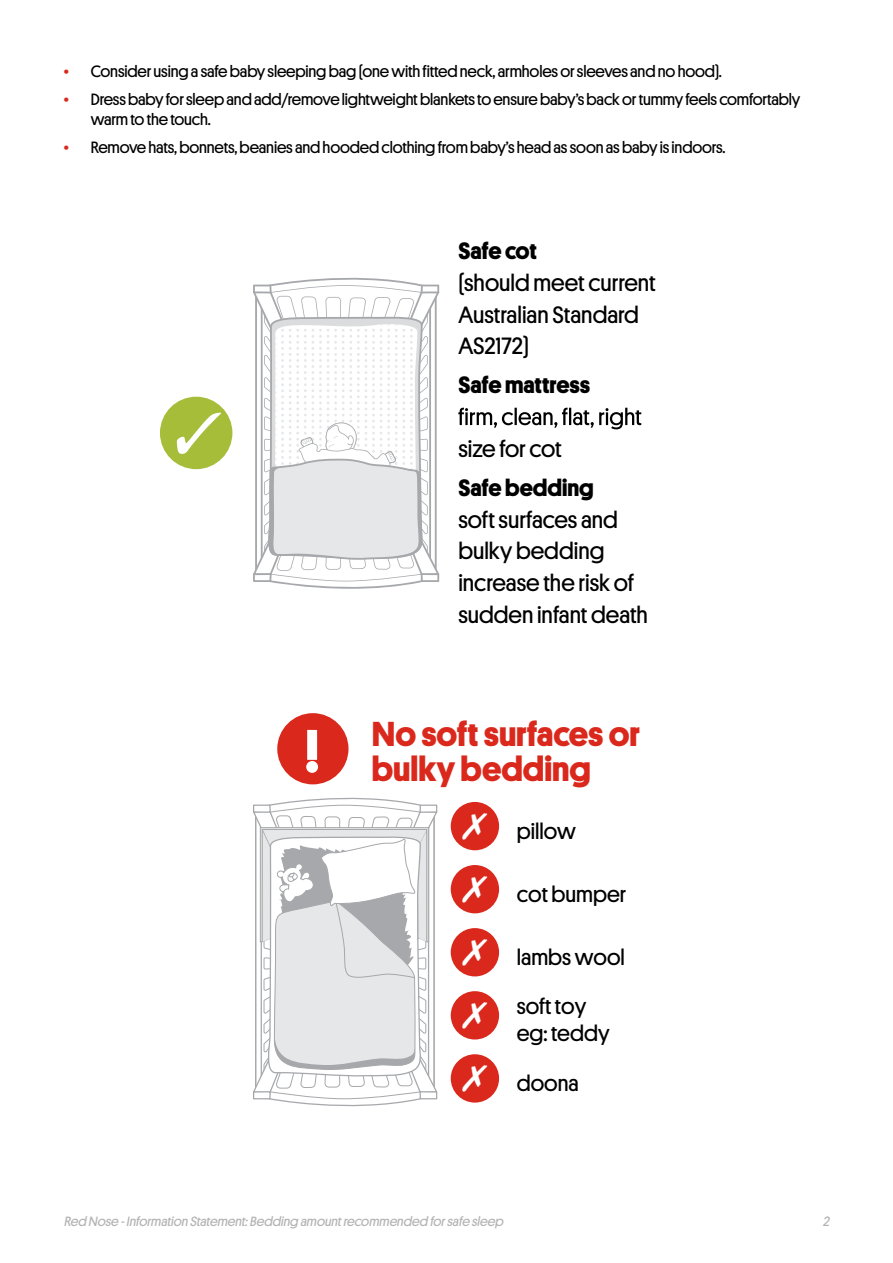
<style>
.page{position:relative;width:893px;height:1263px;background:#fff}
.page>*{position:absolute;margin:0;border:0;box-sizing:border-box;transform-origin:0 0}
.t1{font:700 34.95px/35px "Platform";color:#da291c}
.t2{font:23.7px/31.7px "Platform";color:#000}
.t3{font:700 23.7px "Platform";color:#000}
.t4{font:22.5px/48.8px "Platform";color:#000}
.t5{font:16.5px/19.5px "Platform";letter-spacing:-.01em;color:#000}
.t6{font:italic 13.5px "Platform";color:#b3b3b3}
.s1{font-size:18px;color:#da291c}
.s2{color:#fff}
</style>
<div class="page">
<svg style="left:458px;top:408px;width:183px;height:21px"></svg>
<svg style="left:253px;top:277px;width:186px;height:312px"></svg>
<svg style="left:253px;top:797px;width:185px;height:310px"></svg>
<div style="left:450px;top:801px;width:50px;height:50px;background:#da291c;border-radius:50%"></div>
<div style="left:449px;top:800px;width:52px;height:52px;border:2px solid #fff;border-radius:50%"></div>
<div style="left:450px;top:864px;width:50px;height:50px;background:#da291c;border-radius:50%"></div>
<div style="left:449px;top:863px;width:52px;height:52px;border:2px solid #fff;border-radius:50%"></div>
<div style="left:450px;top:927px;width:50px;height:50px;background:#da291c;border-radius:50%"></div>
<div style="left:449px;top:926px;width:52px;height:52px;border:2px solid #fff;border-radius:50%"></div>
<div style="left:450px;top:990px;width:50px;height:50px;background:#da291c;border-radius:50%"></div>
<div style="left:449px;top:990px;width:52px;height:51px;border:2px solid #fff;border-radius:50%"></div>
<div style="left:450px;top:1053px;width:50px;height:50px;background:#da291c;border-radius:50%"></div>
<div style="left:449px;top:1053px;width:52px;height:51px;border:2px solid #fff;border-radius:50%"></div>
<div style="left:277px;top:713px;width:71px;height:71px;background:#da291c;border-radius:50%"></div>
<svg style="left:160px;top:396px;width:73px;height:74px"></svg>
<p class="t5" style="left:64px;top:61px;width:660px"><span class="s1">•</span> Consider using a safe baby sleeping bag (one with fitted neck, armholes or sleeves and no hood).</p>
<p class="t5" style="left:91px;top:89px;width:711px;text-indent:-27px"><span class="s1">•</span> Dress baby for sleep and add/remove lightweight blankets to ensure baby’s back or tummy feels comfortably warm to the touch.</p>
<p class="t5" style="left:64px;top:136px;width:663px"><span class="s1">•</span> Remove hats, bonnets, beanies and hooded clothing from baby’s head as soon as baby is indoors.</p>
<h2 class="t3" style="left:458px;top:234px;width:80px">Safe cot</h2>
<h2 class="t2" style="left:458px;top:265px;width:199px">(should meet current<br>Australian Standard<br>AS2172)</h2>
<h2 class="t3" style="left:458px;top:368px;width:133px">Safe mattress</h2>
<h2 class="t2" style="left:458px;top:431px;width:105px">size for cot</h2>
<h2 class="t3" style="left:458px;top:470px;width:137px">Safe bedding</h2>
<h2 class="t2" style="left:458px;top:502px;width:191px">soft surfaces and bulky bedding increase the risk of sudden infant death</h2>
<h1 class="t1" style="left:304px;top:714px;width:337px;text-indent:67px">No soft surfaces or <sup>!</sup> bulky bedding</h1>
<h3 class="t4" style="left:462px;top:805px;width:115px"><span class="s2">✗</span> pillow</h3>
<h3 class="t4" style="left:462px;top:868px;width:165px"><span class="s2">✗</span> cot bumper</h3>
<h3 class="t4" style="left:517px;top:931px;width:110px;text-indent:-54px"><span class="s2">✗</span> lambs wool soft toy</h3>
<h3 class="t4" style="left:517px;top:1007px;width:94px">eg: teddy</h3>
<h3 class="t4" style="left:462px;top:1057px;width:118px"><span class="s2">✗</span> doona</h3>
<p class="t6" style="left:64px;top:1212px;width:444px">Red Nose -Information Statement:Bedding amountrecommended forsafe sleep</p>
<p class="t6" style="left:823px;top:1212px;width:11px">2</p>
</div>
